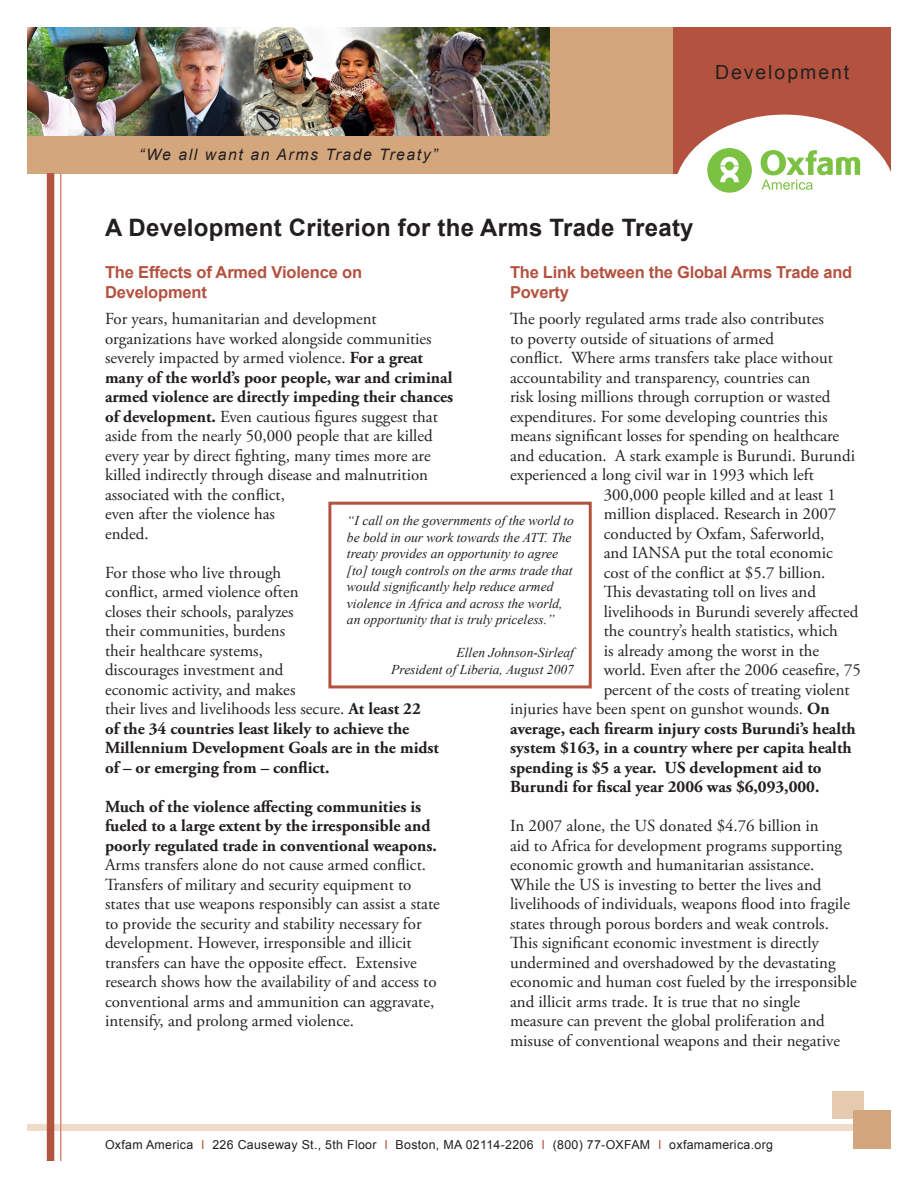
<style>
.page{position:relative;width:918px;height:1188px;background:#fff}
.page>*{position:absolute;margin:0;border:0;box-sizing:border-box;transform-origin:0 0}
.t1{font:700 24px "Arial";letter-spacing:.01em;color:#231f20}
.t2{font:19.5px "Arial";letter-spacing:.1em;color:#231f20}
.t3{font:16.8px/19.5px "Adobe Garamond Pro";color:#231f20}
.t4{font:700 16.8px "Adobe Garamond Pro";color:#231f20}
.t5{font:700 16.5px/19.8px "Arial";letter-spacing:-.015em;color:#b45240}
.t6{font:italic 15.75px "Arial";letter-spacing:.1em;color:#231f20}
.t7{font:italic 13.5px/16.5px "Times New Roman";color:#231f20}
.t8{font:12.3px "Arial";letter-spacing:.025em;color:#231f20}
.s1{font-weight:700}
.s2{color:#b45240}
</style>
<div class="page">
<div style="left:27px;top:27px;width:864px;height:146px;background:#d3a67c"></div>
<div style="left:673px;top:27px;width:218px;height:146px;background:#b45240"></div>
<div style="left:27px;top:1125px;width:833px;height:6px;background:#efdbc8"></div>
<div style="left:833px;top:1091px;width:31px;height:28px;background:#e6caaf"></div>
<div style="left:854px;top:1110px;width:37px;height:39px;background:#d3a67c"></div>
<div style="left:47px;top:173px;width:7px;height:988px;background:#b45240"></div>
<div style="left:673px;top:115px;width:223px;height:162px;background:#fff;border-radius:50%"></div>
<hr style="left:60px;top:173px;width:1px;height:988px;background:#d18c79">
<img style="left:27px;top:27px;width:523px;height:109px">
<div style="left:328px;top:502px;width:264px;height:186px;border:3px solid #b45240"></div>
<svg style="left:707px;top:148px;width:45px;height:45px"></svg>
<svg style="left:761px;top:150px;width:99px;height:40px"></svg>
<p class="t2" style="left:715px;top:60px;width:136px">Development</p>
<p class="t6" style="left:139px;top:145px;width:300px">“We all want an Arms Trade Treaty”</p>
<p class="t1" style="left:105px;top:212px;width:590px">A Development Criterion for the Arms Trade Treaty</p>
<p class="t5" style="left:105px;top:263px;width:259px">The Effects of Armed Violence on<br>Development</p>
<p class="t3" style="left:105px;top:310px;width:350px">For years, humanitarian and development organizations have worked alongside communities severely impacted by armed violence. <span class="s1">For a great many of the world’s poor people, war and criminal armed violence are directly impeding their chances of development.</span> Even cautious figures suggest that aside from the nearly 50,000 people that are killed every year by direct fighting, many times more are killed indirectly through disease and malnutrition associated with the conflict,<br>even after the violence has<br>ended.</p>
<p class="t3" style="left:105px;top:563px;width:336px">For those who live through<br>conflict, armed violence often<br>closes their schools, paralyzes<br>their communities, burdens<br>their healthcare systems,<br>discourages investment and<br>economic activity, and makes<br>their lives and livelihoods less secure. <span class="s1">At least 22<br>of the 34 countries least likely to achieve the Millennium Development Goals are in the midst of – or emerging from – conflict.</span></p>
<p class="t3" style="left:105px;top:797px;width:336px"><span class="s1">Much of the violence affecting communities is fueled to a large extent by the irresponsible and poorly regulated trade in conventional weapons.<br></span>Arms transfers alone do not cause armed conflict.<br>Transfers of military and security equipment to states that use weapons responsibly can assist a state to provide the security and stability necessary for development. However, irresponsible and illicit transfers can have the opposite effect. Extensive research shows how the availability of and access to conventional arms and ammunition can aggravate, intensify, and prolong armed violence.</p>
<p class="t5" style="left:510px;top:263px;width:344px">The Link between the Global Arms Trade and<br>Poverty</p>
<p class="t3" style="left:510px;top:310px;width:315px">The poorly regulated arms trade also contributes</p>
<p class="t3" style="left:510px;top:329px;width:266px">to poverty outside of situations of armed</p>
<p class="t3" style="left:510px;top:349px;width:324px">conflict. Where arms transfers take place without</p>
<p class="t3" style="left:510px;top:368px;width:302px">accountability and transparency, countries can</p>
<p class="t3" style="left:510px;top:388px;width:322px">risk losing millions through corruption or wasted</p>
<p class="t3" style="left:510px;top:407px;width:319px">expenditures. For some developing countries this</p>
<p class="t3" style="left:510px;top:427px;width:331px">means significant losses for spending on healthcare</p>
<p class="t3" style="left:510px;top:446px;width:346px">and education. A stark example is Burundi. Burundi</p>
<p class="t3" style="left:510px;top:466px;width:305px">experienced a long civil war in 1993 which left</p>
<p class="t3" style="left:604px;top:485px;width:234px">300,000 people killed and at least 1</p>
<p class="t3" style="left:604px;top:505px;width:234px">million displaced. Research in 2007</p>
<p class="t3" style="left:604px;top:524px;width:222px">conducted by Oxfam, Saferworld,</p>
<p class="t3" style="left:604px;top:544px;width:231px">and IANSA put the total economic</p>
<p class="t3" style="left:604px;top:563px;width:223px">cost of the conflict at $5.7 billion.</p>
<p class="t3" style="left:604px;top:583px;width:214px">This devastating toll on lives and</p>
<p class="t3" style="left:604px;top:602px;width:256px">livelihoods in Burundi severely affected</p>
<p class="t3" style="left:604px;top:622px;width:236px">the country’s health statistics, which</p>
<p class="t3" style="left:604px;top:641px;width:217px">is already among the worst in the</p>
<p class="t3" style="left:604px;top:661px;width:259px">world. Even after the 2006 ceasefire, 75</p>
<p class="t3" style="left:604px;top:680px;width:248px">percent of the costs of treating violent</p>
<p class="t3" style="left:510px;top:700px;width:321px">injuries have been spent on gunshot wounds. <span class="s1">On</span></p>
<p class="t4" style="left:510px;top:718px;width:347px">average, each firearm injury costs Burundi’s health</p>
<p class="t4" style="left:510px;top:738px;width:343px">system $163, in a country where per capita health</p>
<p class="t4" style="left:510px;top:757px;width:313px">spending is $5 a year. US development aid to</p>
<p class="t4" style="left:510px;top:777px;width:311px">Burundi for fiscal year 2006 was $6,093,000.</p>
<p class="t3" style="left:510px;top:817px;width:348px">In 2007 alone, the US donated $4.76 billion in<br>aid to Africa for development programs supporting economic growth and humanitarian assistance.<br>While the US is investing to better the lives and livelihoods of individuals, weapons flood into fragile states through porous borders and weak controls.<br>This significant economic investment is directly undermined and overshadowed by the devastating economic and human cost fueled by the irresponsible and illicit arms trade. It is true that no single measure can prevent the global proliferation and misuse of conventional weapons and their negative</p>
<p class="t7" style="left:347px;top:512px;width:228px">“I call on the governments of the world to be bold in our work towards the ATT. The treaty provides an opportunity to agree [to] tough controls on the arms trade that would significantly help reduce armed violence in Africa and across the world, an opportunity that is truly priceless.”</p>
<p class="t7" style="left:457px;top:644px;width:119px">Ellen Johnson-Sirleaf</p>
<p class="t7" style="left:391px;top:661px;width:184px">President of Liberia, August 2007</p>
<p class="t8" style="left:105px;top:1137px;width:669px">Oxfam America <span class="s2">I</span> 226 Causeway St., 5th Floor <span class="s2">I</span> Boston, MA 02114-2206 <span class="s2">I</span> (800) 77-OXFAM <span class="s2">I</span> oxfamamerica.org</p>
</div>
